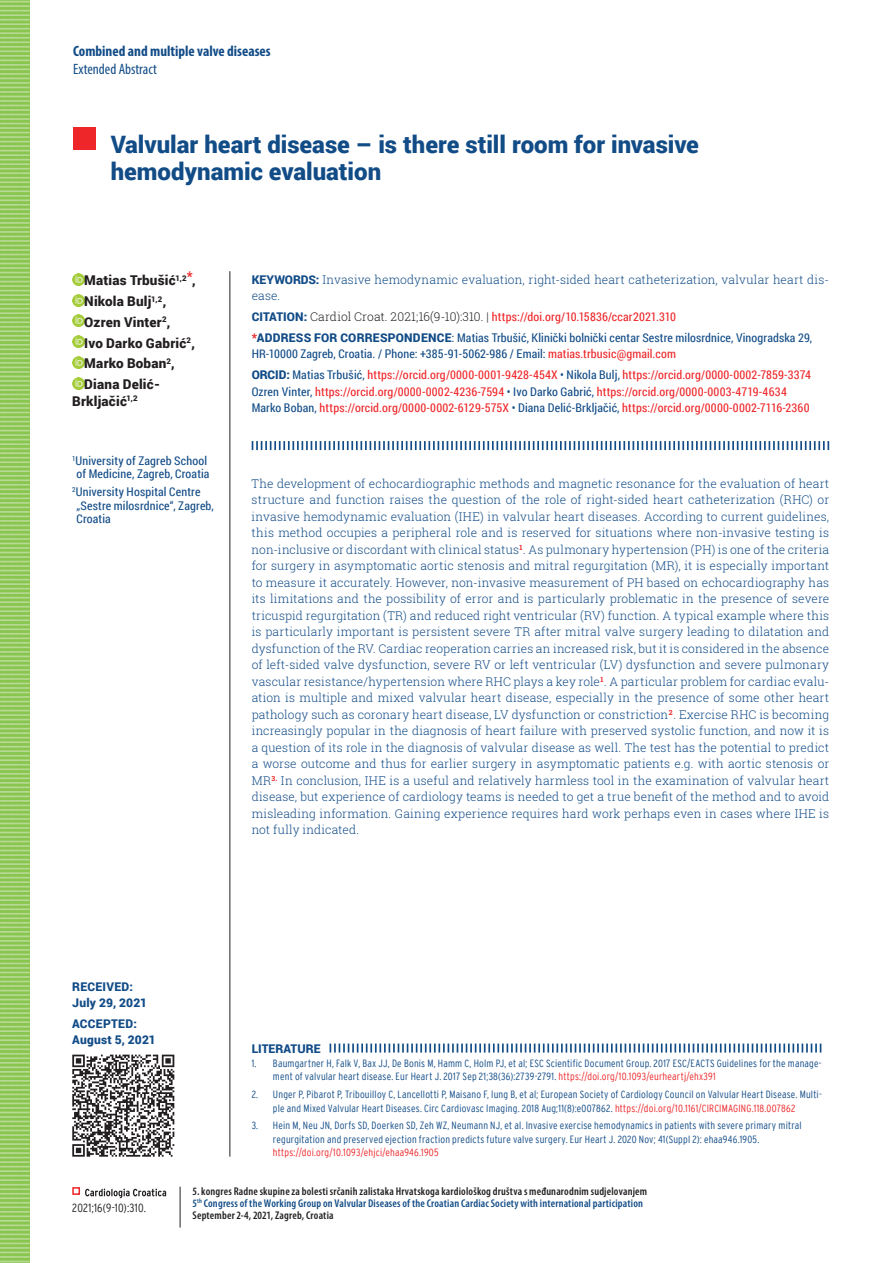
<style>
.page{position:relative;width:893px;height:1263px;background:#fff}
.page>*{position:absolute;margin:0;border:0;box-sizing:border-box;transform-origin:0 0}
.t1{font:900 24px/27px "Roboto";color:#124c87}
.t2{font:700 condensed 15px "Myriad Pro";color:#124c87}
.t3{font:condensed 15px "Myriad Pro";color:#124c87}
.t4{font:900 13.5px/20.7px "Roboto";letter-spacing:.015em;color:#231f20}
.t5{font:300 12px/16.5px "Roboto Slab";letter-spacing:.01em;color:#124c87}
.t6{font:12px/16.5px "Roboto Condensed";letter-spacing:.015em;color:#ee2629}
.t7{font:12px/13.5px "Roboto Condensed";letter-spacing:.01em;color:#124c87}
.t8{font:900 12px/16.5px "Roboto";letter-spacing:.01em;color:#124c87}
.t9{font:300 condensed 12px "Interstate";letter-spacing:.02em;color:#231f20}
.t10{font:600 condensed 11.25px/12px "Myriad Pro";letter-spacing:.015em;color:#231f20}
.t11{font:300 condensed 10.5px/13.5px "Interstate";letter-spacing:.02em;color:#124c87}
.t12{font:300 condensed 10.5px "Interstate";letter-spacing:.02em;color:#ee2629}
.s1{font-family:"Roboto";font-weight:900}
.s2{font-family:"Roboto";font-weight:900;color:#124c87}
.s3{font-family:"Roboto Slab";font-weight:300;color:#231f20}
.s4{color:#ee2629}
.s5{font-family:"Roboto"}
.s6{color:#124c87}
</style>
<div class="page">
<svg style="left:85px;top:1188px;width:81px;height:10px"></svg>
<div style="left:72px;top:1187px;width:8px;height:8px;border:2px solid #ee2629"></div>
<hr style="left:180px;top:1187px;width:1px;height:40px;background:#231f20">
<svg style="left:0;top:0;width:30px;height:1263px;background:#9acc68"></svg>
<div style="left:73px;top:128px;width:23px;height:22px;background:#ee2629"></div>
<svg style="left:72px;top:273px;width:12px;height:12px"></svg>
<svg style="left:72px;top:294px;width:12px;height:12px"></svg>
<svg style="left:72px;top:315px;width:12px;height:12px"></svg>
<svg style="left:72px;top:336px;width:12px;height:12px"></svg>
<svg style="left:72px;top:356px;width:12px;height:12px"></svg>
<svg style="left:72px;top:377px;width:12px;height:12px"></svg>
<hr style="left:230px;top:271px;width:1px;height:886px;background:#231f20">
<svg style="left:330px;top:1043px;width:491px;height:9px"></svg>
<svg style="left:252px;top:441px;width:577px;height:9px"></svg>
<svg style="left:72px;top:1054px;width:102px;height:103px"></svg>
<p class="t2" style="left:73px;top:42px;width:199px">Combined and multiple valve diseases</p>
<p class="t3" style="left:73px;top:60px;width:85px">Extended Abstract</p>
<h1 class="t1" style="left:111px;top:130px;width:590px">Valvular heart disease – is there still room for invasive hemodynamic evaluation</h1>
<p class="t4" style="left:84px;top:270px;width:113px">Matias Trbušić<sup>1,2</sup><sup>*</sup>,<br>Nikola Bulj<sup>1,2</sup>,<br>Ozren Vinter<sup>2</sup>,<br>Ivo Darko Gabrić<sup>2</sup>,<br>Marko Boban<sup>2</sup>,<br>Diana Delić-</p>
<p class="t4" style="left:72px;top:390px;width:67px">Brkljačić<sup>1,2</sup></p>
<p class="t7" style="left:72px;top:453px;width:139px;text-align:center"><sup>1</sup>University of Zagreb School of Medicine, Zagreb, Croatia</p>
<p class="t7" style="left:77px;top:485px;width:139px;text-indent:-4px"><sup>2</sup>University Hospital Centre „Sestre milosrdnice“, Zagreb,<br>Croatia</p>
<p class="t5" style="left:252px;top:271px;width:579px"><span class="s1">KEYWORDS:</span> Invasive hemodynamic evaluation, right-sided heart catheterization, valvular heart dis&shy;ease.</p>
<p class="t6" style="left:252px;top:308px;width:426px"><span class="s2">CITATION:</span> <span class="s3">Cardiol Croat. 2021;16(9-10):310. |</span> https://doi.org/10.15836/ccar2021.310</p>
<p class="t8" style="left:252px;top:329px;width:22px"><span class="s4">*</span>Address</p>
<p class="t8" style="left:314px;top:329px;width:35px">for corres</p>
<p class="t8" style="left:388px;top:329px;width:17px">pondence</p>
<p class="t7" style="left:252px;top:329px;width:562px;line-height:16.5px;text-indent:200px"><span class="s5">:</span> Matias Trbušić, Klinički bolnički centar Sestre milosrdnice, Vinogradska 29,<br>HR-10000 Zagreb, Croatia. / Phone: +385-91-5062-986 / Email: <span class="s4">matias.trbusic@gmail.com</span></p>
<p class="t6" style="left:252px;top:366px;width:561px"><span class="s2">ORCID:</span> <span class="s6">Matias Trbušić,</span> https://orcid.org/0000-0001-9428-454X <span class="s6">• Nikola Bulj,</span> https://orcid.org/0000-0002-7859-3374<br><span class="s6">Ozren Vinter,</span> https://orcid.org/0000-0002-4236-7594 <span class="s6">• Ivo Darko Gabrić,</span> https://orcid.org/0000-0003-4719-4634<br><span class="s6">Marko Boban,</span> https://orcid.org/0000-0002-6129-575X <span class="s6">• Diana Delić-Brkljačić,</span> https://orcid.org/0000-0002-7116-2360</p>
<p class="t5" style="left:252px;top:475px;width:579px;text-align:justify">The development of echocardiographic methods and magnetic resonance for the evaluation of heart structure and function raises the question of the role of right-sided heart catheterization (RHC) or invasive hemodynamic evaluation (IHE) in valvular heart diseases. According to current guidelines, this method occupies a peripheral role and is reserved for situations where non-invasive testing is non-inclusive or discordant with clinical status<sup>1</sup>. As pulmonary hypertension (PH) is one of the criteria for surgery in asymptomatic aortic stenosis and mitral regurgitation (MR), it is especially important to measure it accurately. However, non-invasive measurement of PH based on echocardiography has its limitations and the possibility of error and is particularly problematic in the presence of severe tricuspid regurgitation (TR) and reduced right ventricular (RV) function. A typical example where this is particularly important is persistent severe TR after mitral valve surgery leading to dilatation and dysfunction of the RV. Cardiac reoperation carries an increased risk, but it is considered in the absence of left-sided valve dysfunction, severe RV or left ventricular (LV) dysfunction and severe pulmonary vascular resistance/hypertension where RHC plays a key role<sup>1</sup>. A particular problem for cardiac evalu&shy;ation is multiple and mixed valvular heart disease, especially in the presence of some other heart pathology such as coronary heart disease, LV dysfunction or constriction<sup>2</sup>. Exercise RHC is becoming increasingly popular in the diagnosis of heart failure with preserved systolic function, and now it is a question of its role in the diagnosis of valvular disease as well. The test has the potential to predict a worse outcome and thus for earlier surgery in asymptomatic patients e.g. with aortic stenosis or MR<sup>3.</sup> In conclusion, IHE is a useful and relatively harmless tool in the examination of valvular heart disease, but experience of cardiology teams is needed to get a true benefit of the method and to avoid misleading information. Gaining experience requires hard work perhaps even in cases where IHE is not fully indicated.</p>
<p class="t8" style="left:72px;top:978px;width:16px">Received</p>
<p class="t8" style="left:72px;top:978px;width:76px;text-indent:57px">:<br>July 29, 2021</p>
<p class="t8" style="left:72px;top:1015px;width:17px">Acce</p>
<p class="t8" style="left:103px;top:1015px;width:17px">pted</p>
<p class="t8" style="left:72px;top:1015px;width:85px;text-indent:61px">:<br>August 5, 2021</p>
<p class="t8" style="left:252px;top:1039px;width:70px">LITERATURE</p>
<p class="t11" style="left:273px;top:1056px;width:550px;text-indent:-21px">1. Baumgartner H, Falk V, Bax JJ, De Bonis M, Hamm C, Holm PJ, et al; ESC Scientific Document Group. 2017 ESC/EACTS Guidelines for the manage&shy;ment of valvular heart disease. Eur Heart J. 2017 Sep 21;38(36):2739-2791. <span class="s4">https://doi.org/10.1093/eurheartj/ehx391</span></p>
<p class="t11" style="left:252px;top:1088px;width:572px;text-align:center">2. Unger P, Pibarot P, Tribouilloy C, Lancellotti P, Maisano F, Iung B, et al; European Society of Cardiology Council on Valvular Heart Disease. Multi&shy;ple and Mixed Valvular Heart Diseases. Circ Cardiovasc Imaging. 2018 Aug;11(8):e007862. <span class="s4">https://doi.org/10.1161/CIRCIMAGING.118.007862</span></p>
<p class="t11" style="left:273px;top:1119px;width:530px;text-indent:-21px">3. Hein M, Neu JN, Dorfs SD, Doerken SD, Zeh WZ, Neumann NJ, et al. Invasive exercise hemodynamics in patients with severe primary mitral regurgitation and preserved ejection fraction predicts future valve surgery. Eur Heart J. 2020 Nov; 41(Suppl 2): ehaa946.1905.</p>
<p class="t12" style="left:273px;top:1147px;width:167px">https://doi.org/10.1093/ehjci/ehaa946.1905</p>
<p class="t9" style="left:72px;top:1201px;width:75px">2021;16(9-10):310.</p>
<p class="t10" style="left:193px;top:1185px;width:456px">5. kongres Radne skupine za bolesti srčanih zalistaka Hrvatskoga kardiološkog društva s međunarodnim sudjelovanjem<br><span class="s6">5</span><sup>th</sup> <span class="s6">Congress of the Working Group on Valvular Diseases of the Croatian Cardiac Society with international participation<br></span>September 2-4, 2021, Zagreb, Croatia</p>
</div>
